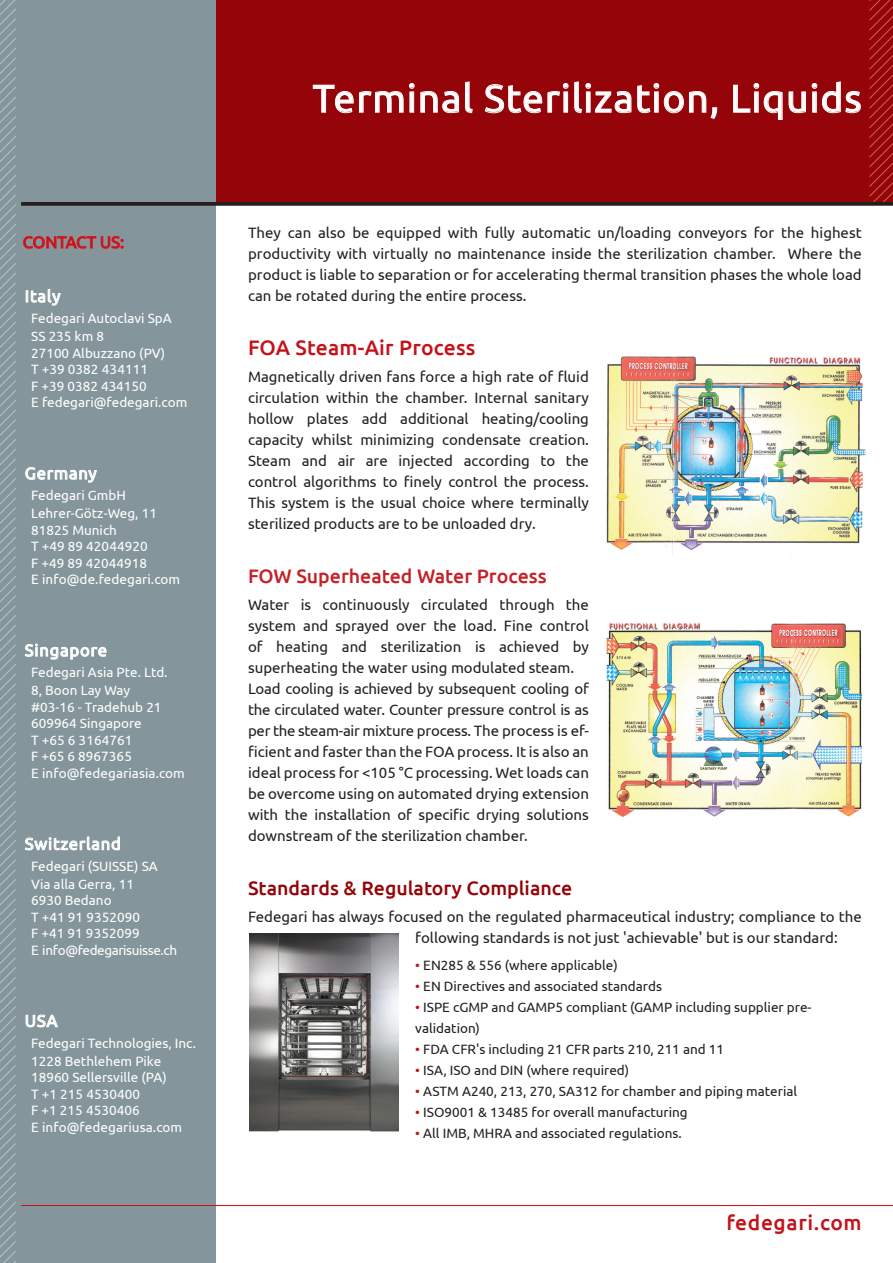
<style>
.page{position:relative;width:893px;height:1263px;background:#fff}
.page>*{position:absolute;margin:0;border:0;box-sizing:border-box;transform-origin:0 0}
.t1{font:39px "Ubuntu";letter-spacing:.025em;color:#fff}
.t2{font:500 21px "Ubuntu";letter-spacing:.01em;color:#c4121a}
.t3{font:500 21px "Ubuntu";letter-spacing:.03em;color:#c4121a}
.t4{font:500 19.5px "Ubuntu";color:#940408}
.t5{font:500 19.5px "Ubuntu";color:#c52026}
.t6{font:16.5px "Ubuntu";letter-spacing:.05em;color:#fff}
.t7{font:16.5px "Ubuntu";color:#c4121a}
.t8{font:15px/21px "Ubuntu";color:#231f20;text-align:justify}
.t9{font:13.5px/16.5px "Ubuntu";color:#fff}
.t10{font:13.5px/21px "Ubuntu";color:#231f20}
.t11{font:13.5px "Ubuntu";letter-spacing:-.03em;color:#fff}
.s1{color:#c4121a}
</style>
<div class="page">
<div style="left:197px;top:0;width:696px;height:203px;background:#940408"></div>
<svg style="left:870px;top:0;width:23px;height:202px"></svg>
<div style="left:0;top:0;width:215px;height:1263px;background:#84969b"></div>
<hr style="left:21px;top:1205px;width:872px;height:1px;background:#c4121a">
<svg style="left:0;top:0;width:16px;height:1263px"></svg>
<svg style="left:21px;top:202px;width:872px;height:4px;background:#2f2b2c"></svg>
<svg style="left:23px;top:236px;width:101px;height:13px"></svg>
<svg style="left:26px;top:289px;width:35px;height:16px"></svg>
<svg style="left:25px;top:467px;width:72px;height:15px"></svg>
<svg style="left:25px;top:644px;width:81px;height:15px"></svg>
<svg style="left:25px;top:836px;width:95px;height:14px"></svg>
<svg style="left:26px;top:1015px;width:32px;height:12px"></svg>
<img style="left:249px;top:933px;width:149px;height:199px">
<img style="left:606px;top:356px;width:260px;height:194px">
<img style="left:606px;top:623px;width:256px;height:194px">
<svg style="left:313px;top:83px;width:146px;height:30px"></svg>
<svg style="left:465px;top:81px;width:8px;height:32px"></svg>
<svg style="left:484px;top:81px;width:233px;height:38px"></svg>
<svg style="left:733px;top:81px;width:128px;height:39px"></svg>
<p class="t7" style="left:23px;top:232px;width:103px">CONTACT US:</p>
<p class="t6" style="left:25px;top:286px;width:37px">Italy</p>
<p class="t9" style="left:31px;top:310px;width:142px">Fedegari Autoclavi SpA</p>
<p class="t9" style="left:31px;top:328px;width:74px">SS 235 km 8</p>
<p class="t9" style="left:31px;top:344px;width:136px">27100 Albuzzano (PV)</p>
<p class="t9" style="left:31px;top:361px;width:119px">T +39 0382 434111</p>
<p class="t9" style="left:31px;top:377px;width:117px">F +39 0382 434150</p>
<p class="t9" style="left:31px;top:394px;width:158px">E fedegari@fedegari.com</p>
<p class="t6" style="left:25px;top:463px;width:73px">Germany</p>
<p class="t9" style="left:31px;top:487px;width:96px">Fedegari GmbH</p>
<p class="t9" style="left:31px;top:505px;width:127px">Lehrer-Götz-Weg, 11</p>
<p class="t9" style="left:31px;top:521px;width:87px">81825 Munich</p>
<p class="t9" style="left:31px;top:538px;width:118px">T +49 89 42044920<br>F +49 89 42044918</p>
<p class="t9" style="left:31px;top:571px;width:150px">E info@de.fedegari.com</p>
<p class="t6" style="left:25px;top:640px;width:84px">Singapore</p>
<p class="t9" style="left:31px;top:663px;width:138px;line-height:18px">Fedegari Asia Pte. Ltd.<br>8, Boon Lay Way</p>
<p class="t9" style="left:31px;top:698px;width:132px">#03-16 - Tradehub 21<br>609964 Singapore</p>
<p class="t9" style="left:31px;top:731px;width:103px">T +65 6 3164761<br>F +65 6 8967365</p>
<p class="t9" style="left:31px;top:764px;width:155px">E info@fedegariasia.com</p>
<p class="t6" style="left:25px;top:834px;width:98px">Switzerland</p>
<p class="t9" style="left:31px;top:857px;width:128px">Fedegari (SUISSE) SA</p>
<p class="t9" style="left:31px;top:875px;width:104px">Via alla Gerra, 11</p>
<p class="t9" style="left:31px;top:892px;width:82px">6930 Bedano</p>
<p class="t9" style="left:31px;top:908px;width:110px">T +41 91 9352090</p>
<p class="t9" style="left:31px;top:925px;width:110px">F +41 91 9352099</p>
<p class="t11" style="left:31px;top:942px;width:147px">E info@fedegarisuisse.ch</p>
<p class="t6" style="left:25px;top:1011px;width:34px">USA</p>
<p class="t9" style="left:31px;top:1034px;width:166px">Fedegari Technologies, Inc.</p>
<p class="t9" style="left:31px;top:1052px;width:132px">1228 Bethlehem Pike</p>
<p class="t9" style="left:31px;top:1069px;width:137px">18960 Sellersville (PA)</p>
<p class="t9" style="left:31px;top:1085px;width:110px">T +1 215 4530400</p>
<p class="t9" style="left:31px;top:1102px;width:110px">F +1 215 4530406</p>
<p class="t9" style="left:31px;top:1118px;width:152px">E info@fedegariusa.com</p>
<p class="t1" style="left:313px;top:75px;width:551px">Terminal Sterilization, Liquids</p>
<p class="t8" style="left:248px;top:222px;width:615px">They can also be equipped with fully automatic un/loading conveyors for the highest productivity with virtually no maintenance inside the sterilization chamber. Where the product is liable to separation or for accelerating thermal transition phases the whole load can be rotated during the entire process.</p>
<p class="t2" style="left:248px;top:334px;width:229px">FOA Steam-Air Process</p>
<p class="t8" style="left:248px;top:366px;width:342px">Magnetically driven fans force a high rate of fluid circulation within the chamber. Internal sanitary hollow plates add additional heating/cooling capacity whilst minimizing condensate creation.<br>Steam and air are injected according to the control algorithms to finely control the process.<br>This system is the usual choice where terminally sterilized products are to be unloaded dry.</p>
<p class="t5" style="left:248px;top:564px;width:300px">FOW Superheated Water Process</p>
<p class="t8" style="left:248px;top:594px;width:342px">Water is continuously circulated through the system and sprayed over the load. Fine control of heating and sterilization is achieved by superheating the water using modulated steam.</p>
<p class="t8" style="left:248px;top:678px;width:342px">Load cooling is achieved by subsequent cooling of the circulated water. Counter pressure control is as per the steam-air mixture process. The process is ef&shy;ficient and faster than the FOA process. It is also an ideal process for &lt;105 °C processing. Wet loads can be overcome using on automated drying extension with the installation of specific drying solutions downstream of the sterilization chamber.</p>
<p class="t4" style="left:248px;top:876px;width:326px">Standards &amp; Regulatory Compliance</p>
<p class="t8" style="left:415px;top:906px;width:448px;text-indent:-167px">Fedegari has always focused on the regulated pharmaceutical industry; compliance to the following standards is not just 'achievable' but is our standard:</p>
<p class="t10" style="left:415px;top:954px;width:204px"><span class="s1">•</span> EN285 &amp; 556 (where applicable)</p>
<p class="t10" style="left:415px;top:975px;width:248px"><span class="s1">•</span> EN Directives and associated standards</p>
<p class="t10" style="left:415px;top:996px;width:398px"><span class="s1">•</span> ISPE cGMP and GAMP5 compliant (GAMP including supplier pre&shy;validation)</p>
<p class="t10" style="left:415px;top:1038px;width:310px"><span class="s1">•</span> FDA CFR's including 21 CFR parts 210, 211 and 11</p>
<p class="t10" style="left:415px;top:1059px;width:215px"><span class="s1">•</span> ISA, ISO and DIN (where required)</p>
<p class="t10" style="left:415px;top:1080px;width:383px"><span class="s1">•</span> ASTM A240, 213, 270, SA312 for chamber and piping material</p>
<p class="t10" style="left:415px;top:1101px;width:274px"><span class="s1">•</span> ISO9001 &amp; 13485 for overall manufacturing</p>
<p class="t10" style="left:415px;top:1122px;width:268px"><span class="s1">•</span> All IMB, MHRA and associated regulations.</p>
<p class="t3" style="left:726px;top:1209px;width:137px">fedegari.com</p>
</div>
